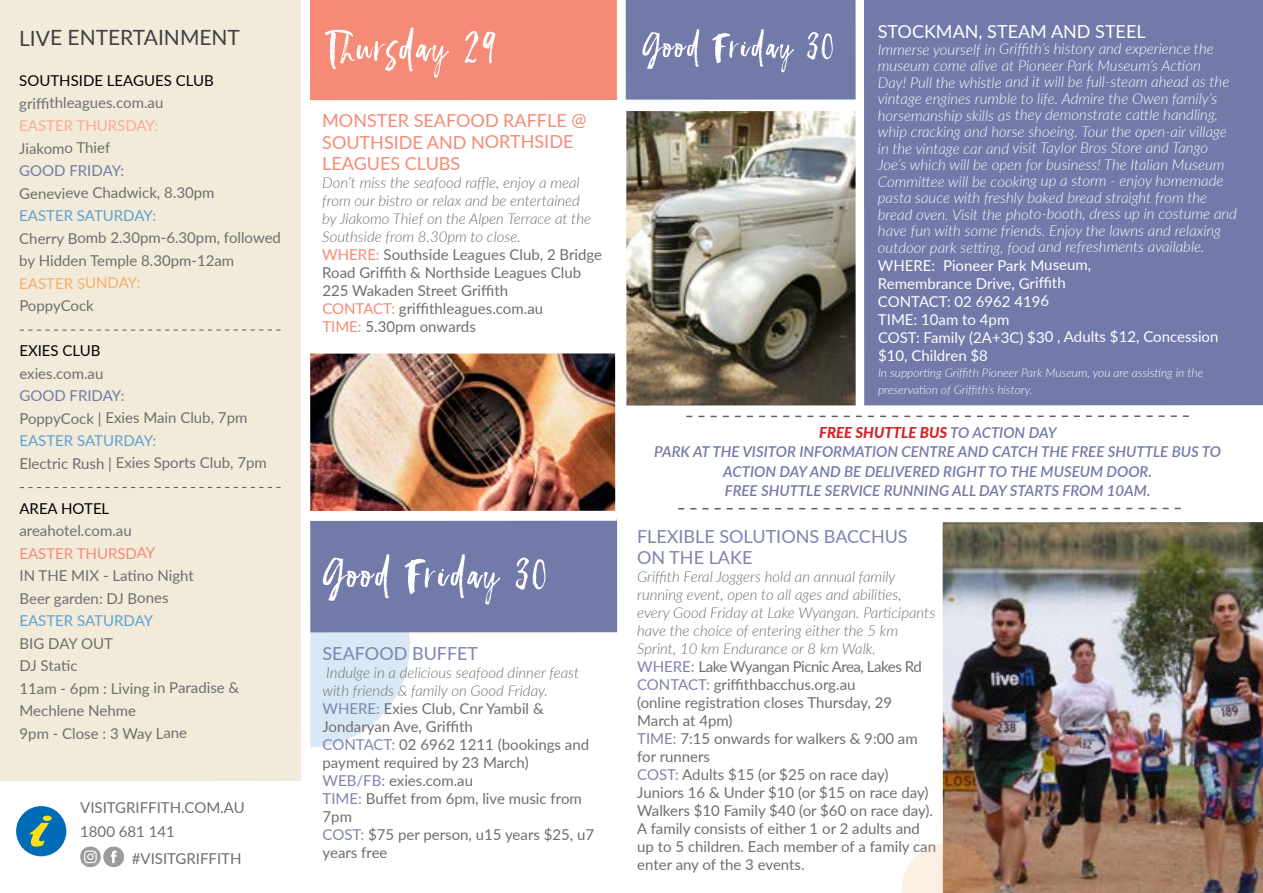
<style>
.page{position:relative;width:1263px;height:893px;background:#fff}
.page>*{position:absolute;margin:0;border:0;box-sizing:border-box;transform-origin:0 0}
.t1{font:69px "Bellissimo";letter-spacing:.05em;color:#fff}
.t2{font:58.95px "Bellissimo";letter-spacing:.05em;color:#fff}
.t3{font:21px "Lato";color:#414042}
.t4{font:18px/21.6px "Lato";color:#f58b76}
.t5{font:18px/21.6px "Lato";color:#7d84af}
.t6{font:18px "Lato";color:#fff}
.t7{font:15px/18px "Lato";color:#6d6e71}
.t8{font:italic 300 15px/16.5px "Lato";color:#fff}
.t9{font:italic 300 15px/18px "Lato";color:#6d6e71}
.t10{font:italic 600 15px/19.5px "Lato";color:#717aa9;text-align:center}
.t11{font:15px/18px "Lato";color:#fff}
.t12{font:15px "Lato";color:#5fa1d4}
.t13{font:15px "Lato";color:#000}
.t14{font:15px "Lato";color:#717aa9}
.t15{font:15px "Lato";color:#f9ac97}
.t16{font:15px "Lato";color:#f58b76}
.t17{font:15px "Lato";color:#f7ae67}
.t18{font:italic 300 12px/16.5px "Lato";color:#fff}
.s1{font-weight:400;font-style:normal;color:#f58b76}
.s2{font-weight:400;font-style:normal}
.s3{font-weight:300;font-style:italic}
.s4{color:#7d84af}
.s5{font-weight:800;color:#d2232a}
</style>
<div class="page">
<div style="left:621px;top:0;width:235px;height:100px;background:#717aa9"></div>
<div style="left:206px;top:543px;width:204px;height:204px;background:#d8e8f4;border-radius:50%"></div>
<img style="left:310px;top:353px;width:305px;height:158px">
<div style="left:305px;top:0;width:316px;height:100px;background:#f58b76"></div>
<div style="left:306px;top:519px;width:316px;height:113px;background:#717aa9"></div>
<div style="left:0;top:0;width:306px;height:781px;background:#f2ebda"></div>
<svg style="left:20px;top:487px;width:261px;height:1px"></svg>
<img style="left:626px;top:111px;width:230px;height:295px">
<div style="left:864px;top:0;width:399px;height:405px;background:#717aa9"></div>
<img style="left:943px;top:522px;width:320px;height:371px">
<div style="left:301px;top:0;width:9px;height:781px;background:#fff"></div>
<svg style="left:20px;top:329px;width:261px;height:2px"></svg>
<div style="left:16px;top:806px;width:50px;height:50px;background:#006bb6;border-radius:50%"></div>
<svg style="left:22px;top:815px;width:37px;height:33px"></svg>
<svg style="left:80px;top:846px;width:44px;height:21px"></svg>
<div style="left:308px;top:512px;width:309px;height:9px;background:#fff"></div>
<svg style="left:902px;top:843px;width:91px;height:50px;background:#d4b49c"></svg>
<svg style="left:617px;top:0;width:9px;height:632px"></svg>
<svg style="left:678px;top:508px;width:503px;height:1px"></svg>
<svg style="left:686px;top:415px;width:503px;height:2px"></svg>
<h1 class="t1" style="left:330px;top:16px;width:167px">Thursday 29</h1>
<h3 class="t3" style="left:19px;top:23px;width:222px">LIVE ENTERTAINMENT</h3>
<p class="t13" style="left:19px;top:70px;width:196px">SOUTHSIDE LEAGUES CLUB</p>
<p class="t7" style="left:19px;top:93px;width:146px">griffithleagues.com.au</p>
<p class="t15" style="left:19px;top:115px;width:140px">EASTER THURSDAY:</p>
<p class="t7" style="left:19px;top:138px;width:92px">Jiakomo Thief</p>
<p class="t14" style="left:19px;top:160px;width:107px">GOOD FRIDAY:</p>
<p class="t7" style="left:19px;top:183px;width:197px">Genevieve Chadwick, 8.30pm</p>
<p class="t12" style="left:19px;top:205px;width:138px">EASTER SATURDAY:</p>
<p class="t7" style="left:19px;top:226px;width:263px;line-height:22.5px">Cherry Bomb 2.30pm-6.30pm, followed by Hidden Temple 8.30pm-12am</p>
<p class="t17" style="left:19px;top:272px;width:123px">EASTER SUNDAY:</p>
<p class="t7" style="left:19px;top:296px;width:76px">PoppyCock</p>
<p class="t13" style="left:19px;top:340px;width:83px">EXIES CLUB</p>
<p class="t7" style="left:19px;top:363px;width:86px">exies.com.au</p>
<p class="t14" style="left:19px;top:385px;width:107px">GOOD FRIDAY:</p>
<p class="t7" style="left:19px;top:408px;width:229px">PoppyCock | Exies Main Club, 7pm</p>
<p class="t12" style="left:19px;top:430px;width:138px">EASTER SATURDAY:</p>
<p class="t7" style="left:19px;top:453px;width:249px">Electric Rush | Exies Sports Club, 7pm</p>
<p class="t13" style="left:19px;top:497px;width:91px">AREA HOTEL</p>
<p class="t7" style="left:19px;top:521px;width:114px">areahotel.com.au</p>
<p class="t16" style="left:19px;top:542px;width:137px">EASTER THURSDAY</p>
<p class="t7" style="left:19px;top:564px;width:176px;line-height:22.5px">IN THE MIX - Latino Night<br>Beer garden: DJ Bones</p>
<p class="t12" style="left:20px;top:610px;width:135px">EASTER SATURDAY</p>
<p class="t7" style="left:20px;top:631px;width:221px;line-height:22.5px">BIG DAY OUT<br>DJ Static<br>11am - 6pm : Living in Paradise &amp;<br>Mechlene Nehme<br>9pm - Close : 3 Way Lane</p>
<p class="t5" style="left:322px;top:641px;width:157px">SEAFOOD BUFFET</p>
<p class="t4" style="left:322px;top:109px;width:266px">MONSTER SEAFOOD RAFFLE @<br>SOUTHSIDE AND NORTHSIDE<br>LEAGUES CLUBS</p>
<p class="t9" style="left:322px;top:173px;width:281px">Don’t miss the seafood raffle, enjoy a meal from our bistro or relax and be entertained<br>by Jiakomo Thief on the Alpen Terrace at the Southside from 8.30pm to close.<br><span class="s1">WHERE:</span> <span class="s2">Southside Leagues Club, 2 Bridge Road Griffith &amp; Northside Leagues Club 225 Wakaden Street Griffith<br></span><span class="s1">CONTACT:</span> <span class="s2">griffithleagues.com.au<br></span><span class="s1">TIME:</span> <span class="s2">5.30pm onwards</span></p>
<h1 class="t1" style="left:322px;top:543px;width:225px">Good Friday 30</h1>
<p class="t7" style="left:323px;top:662px;width:273px"><span class="s3">Indulge in a delicious seafood dinner feast with friends &amp; family on Good Friday.<br></span><span class="s4">WHERE:</span> Exies Club, Cnr Yambil &amp;<br>Jondaryan Ave, Griffith<br><span class="s4">CONTACT:</span> 02 6962 1211 (bookings and payment required by 23 March)<br><span class="s4">WEB/FB:</span> exies.com.au<br><span class="s4">TIME:</span> Buffet from 6pm, live music from<br>7pm<br><span class="s4">COST:</span> $75 per person, u15 years $25, u7 years free</p>
<p class="t7" style="left:80px;top:794px;width:166px;line-height:24px">VISITGRIFFITH.COM.AU<br>1800 681 141</p>
<p class="t7" style="left:132px;top:849px;width:111px">#VISITGRIFFITH</p>
<h2 class="t2" style="left:642px;top:19px;width:192px">Good Friday 30</h2>
<p class="t6" style="left:878px;top:19px;width:269px">STOCKMAN, STEAM AND STEEL</p>
<p class="t8" style="left:878px;top:40px;width:361px">Immerse yourself in Griffith’s history and experience the museum come alive at Pioneer Park Museum’s Action<br>Day! Pull the whistle and it will be full-steam ahead as the vintage engines rumble to life. Admire the Owen family’s horsemanship skills as they demonstrate cattle handling, whip cracking and horse shoeing. Tour the open-air village in the vintage car and visit Taylor Bros Store and Tango Joe’s which will be open for business! The Italian Museum Committee will be cooking up a storm - enjoy homemade pasta sauce with freshly baked bread straight from the bread oven. Visit the photo-booth, dress up in costume and have fun with some friends. Enjoy the lawns and relaxing outdoor park setting, food and refreshments available.</p>
<p class="t11" style="left:878px;top:255px;width:342px">WHERE: Pioneer Park Museum,<br>Remembrance Drive, Griffith<br>CONTACT: 02 6962 4196<br>TIME: 10am to 4pm<br>COST: Family (2A+3C) $30 , Adults $12, Concession $10, Children $8</p>
<p class="t18" style="left:878px;top:364px;width:327px">In supporting Griffith Pioneer Park Museum, you are assisting in the preservation of Griffith’s history.</p>
<p class="t10" style="left:654px;top:422px;width:568px"><span class="s5">FREE SHUTTLE BUS</span> TO ACTION DAY<br>PARK AT THE VISITOR INFORMATION CENTRE AND CATCH THE FREE SHUTTLE BUS TO ACTION DAY AND BE DELIVERED RIGHT TO THE MUSEUM DOOR.<br>FREE SHUTTLE SERVICE RUNNING ALL DAY STARTS FROM 10AM.</p>
<p class="t5" style="left:637px;top:525px;width:272px">FLEXIBLE SOLUTIONS BACCHUS<br>ON THE LAKE</p>
<p class="t7" style="left:637px;top:567px;width:300px"><span class="s3">Griffith Feral Joggers hold an annual family running event, open to all ages and abilities, every Good Friday at Lake Wyangan. Participants have the choice of entering either the 5 km Sprint, 10 km Endurance or 8 km Walk.<br></span><span class="s4">WHERE:</span> Lake Wyangan Picnic Area, Lakes Rd <span class="s4">CONTACT:</span> griffithbacchus.org.au<br>(online registration closes Thursday, 29<br>March at 4pm)<br><span class="s4">TIME:</span> 7:15 onwards for walkers &amp; 9:00 am for runners<br><span class="s4">COST:</span> Adults $15 (or $25 on race day)<br>Juniors 16 &amp; Under $10 (or $15 on race day)<br>Walkers $10 Family $40 (or $60 on race day).<br>A family consists of either 1 or 2 adults and up to 5 children. Each member of a family can enter any of the 3 events.</p>
</div>
